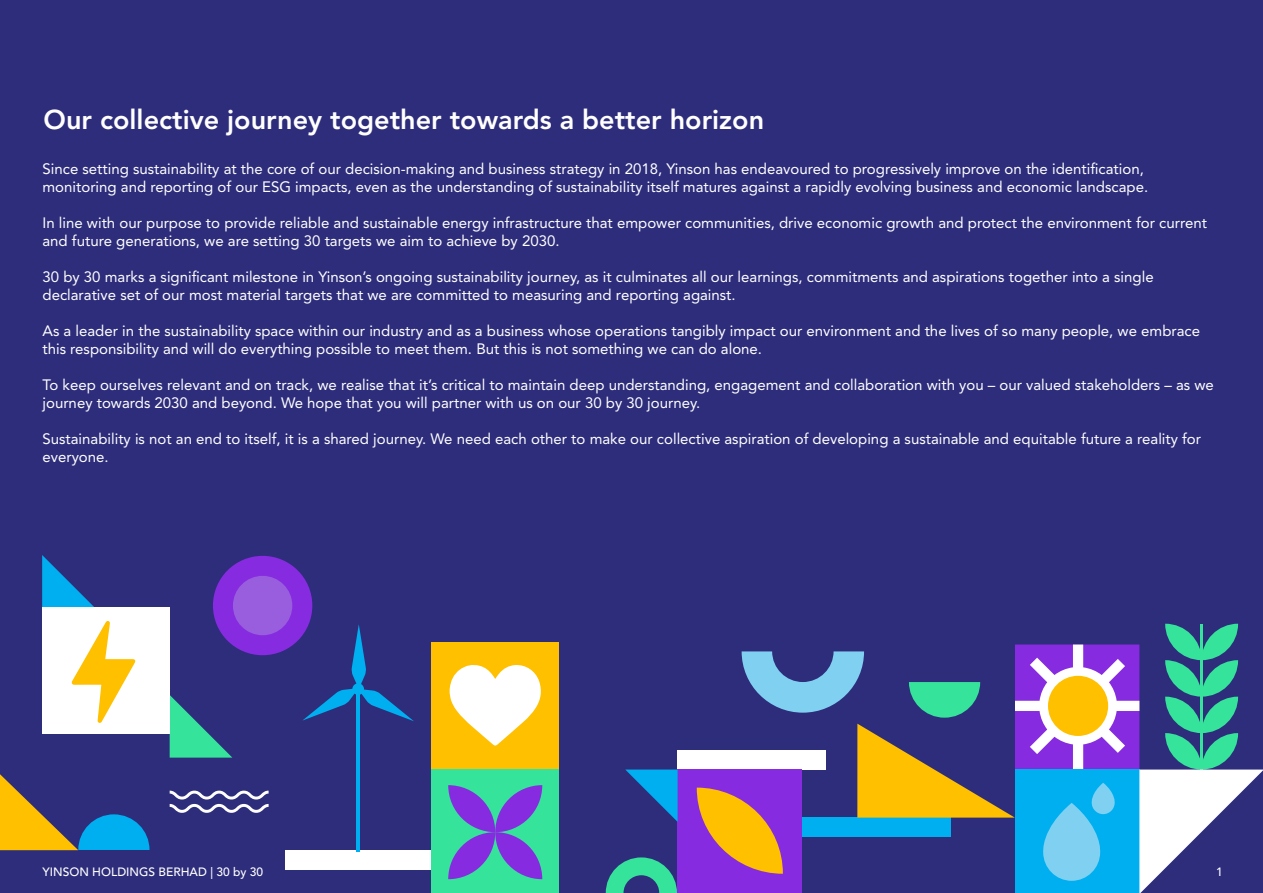
<style>
.page{position:relative;width:1263px;height:893px;background:#2e2d7c}
.page>*{position:absolute;margin:0;border:0;box-sizing:border-box;transform-origin:0 0}
.t1{font:800 27px "Avenir LT Std";color:#fff}
.t2{font:15px/18px "Avenir LT Std";color:#fff}
.t3{font:500 12px "Avenir LT Std";color:#fff}
</style>
<div class="page">
<div style="left:286px;top:850px;width:148px;height:19px;background:#fff"></div>
<div style="left:678px;top:750px;width:148px;height:19px;background:#fff"></div>
<svg style="left:0;top:774px;width:150px;height:76px"></svg>
<svg style="left:606px;top:857px;width:71px;height:36px"></svg>
<div style="left:678px;top:769px;width:124px;height:124px;background:#872be0"></div>
<svg style="left:625px;top:769px;width:53px;height:53px"></svg>
<svg style="left:42px;top:555px;width:52px;height:52px"></svg>
<svg style="left:697px;top:624px;width:566px;height:269px"></svg>
<svg style="left:170px;top:695px;width:62px;height:63px"></svg>
<svg style="left:302px;top:624px;width:112px;height:97px"></svg>
<hr style="left:356px;top:691px;width:4px;height:160px;background:#00aff0">
<div style="left:352px;top:683px;width:12px;height:12px;background:#00aff0;border-radius:50%"></div>
<div style="left:42px;top:607px;width:128px;height:127px;background:#fff"></div>
<div style="left:213px;top:556px;width:99px;height:99px;background:#872be0;border-radius:50px"></div>
<div style="left:233px;top:576px;width:59px;height:59px;background:#985edd;border-radius:30px"></div>
<svg style="left:71px;top:621px;width:65px;height:102px"></svg>
<div style="left:431px;top:769px;width:128px;height:124px;background:#35e39a"></div>
<svg style="left:448px;top:785px;width:94px;height:94px"></svg>
<svg style="left:170px;top:791px;width:99px;height:22px"></svg>
<div style="left:431px;top:642px;width:128px;height:127px;background:#ffc000"></div>
<svg style="left:450px;top:665px;width:91px;height:81px"></svg>
<h1 class="t1" style="left:44px;top:109px;width:722px">Our collective journey together towards a better horizon</h1>
<p class="t2" style="left:43px;top:161px;width:1107px">Since setting sustainability at the core of our decision-making and business strategy in 2018, Yinson has endeavoured to progressively improve on the identification, monitoring and reporting of our ESG impacts, even as the understanding of sustainability itself matures against a rapidly evolving business and economic landscape.</p>
<p class="t2" style="left:43px;top:215px;width:1166px">In line with our purpose to provide reliable and sustainable energy infrastructure that empower communities, drive economic growth and protect the environment for current and future generations, we are setting 30 targets we aim to achieve by 2030.</p>
<p class="t2" style="left:43px;top:269px;width:1113px">30 by 30 marks a significant milestone in Yinson’s ongoing sustainability journey, as it culminates all our learnings, commitments and aspirations together into a single declarative set of our most material targets that we are committed to measuring and reporting against.</p>
<p class="t2" style="left:43px;top:323px;width:1159px">As a leader in the sustainability space within our industry and as a business whose operations tangibly impact our environment and the lives of so many people, we embrace this responsibility and will do everything possible to meet them. But this is not something we can do alone.</p>
<p class="t2" style="left:43px;top:377px;width:1173px">To keep ourselves relevant and on track, we realise that it’s critical to maintain deep understanding, engagement and collaboration with you – our valued stakeholders – as we journey towards 2030 and beyond. We hope that you will partner with us on our 30 by 30 journey.</p>
<p class="t2" style="left:43px;top:431px;width:1160px">Sustainability is not an end to itself, it is a shared journey. We need each other to make our collective aspiration of developing a sustainable and equitable future a reality for everyone.</p>
<p class="t3" style="left:43px;top:867px;width:222px">YINSON HOLDINGS BERHAD | 30 by 30</p>
<p class="t3" style="left:1216px;top:867px;width:8px">1</p>
</div>
